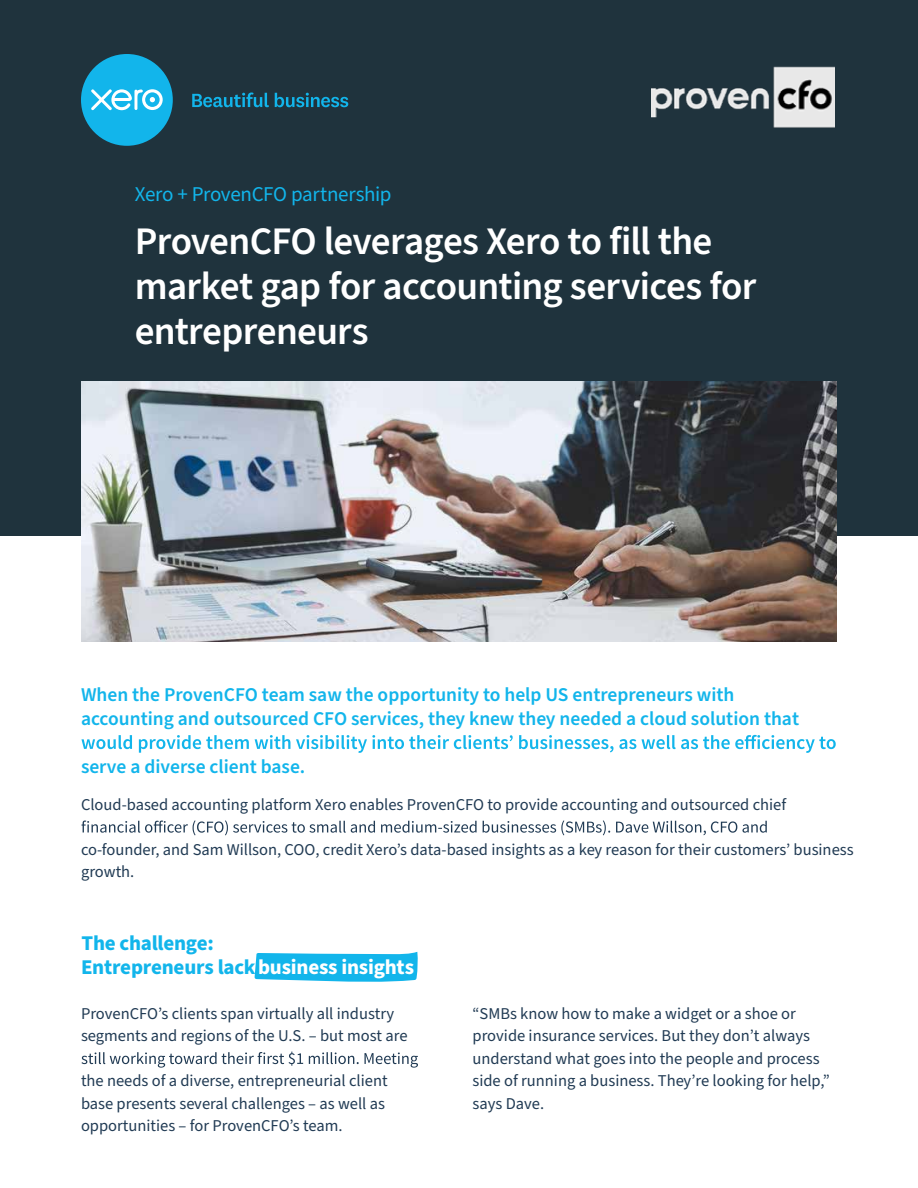
<style>
.page{position:relative;width:918px;height:1188px;background:#fff}
.page>*{position:absolute;margin:0;border:0;box-sizing:border-box;transform-origin:0 0}
.t1{font:600 39px/45px "Source Sans Pro";letter-spacing:-.02em;color:#fff}
.t2{font:700 21px "Source Sans Pro";letter-spacing:-.01em;color:#12b5eb}
.t3{font:21px "Source Sans Pro";letter-spacing:-.015em;color:#12b5eb}
.t4{font:600 19.5px/24px "Source Sans Pro";color:#12b5eb}
.t5{font:16.5px/22.5px "Source Sans Pro";color:#213b54}
.s1{color:#fff}
</style>
<div class="page">
<svg style="left:255px;top:952px;width:163px;height:30px;background:#2abced"></svg>
<div style="left:0;top:0;width:918px;height:535px;background:#1f333d"></div>
<svg style="left:81px;top:54px;width:92px;height:92px"></svg>
<svg style="left:192px;top:93px;width:77px;height:14px"></svg>
<svg style="left:275px;top:93px;width:73px;height:14px"></svg>
<img style="left:81px;top:382px;width:756px;height:260px">
<svg style="left:81px;top:735px;width:755px;height:18px"></svg>
<svg style="left:81px;top:820px;width:686px;height:15px"></svg>
<svg style="left:81px;top:1052px;width:337px;height:16px"></svg>
<img style="left:652px;top:66px;width:183px;height:62px">
<p class="t3" style="left:135px;top:180px;width:258px">Xero + ProvenCFO partnership</p>
<h1 class="t1" style="left:135px;top:220px;width:623px">ProvenCFO leverages Xero to fill the market gap for accounting services for entrepreneurs</h1>
<p class="t4" style="left:81px;top:683px;width:720px">When the ProvenCFO team saw the opportunity to help US entrepreneurs with accounting and outsourced CFO services, they knew they needed a cloud solution that</p>
<p class="t4" style="left:81px;top:755px;width:226px">serve a diverse client base.</p>
<p class="t5" style="left:81px;top:794px;width:707px">Cloud-based accounting platform Xero enables ProvenCFO to provide accounting and outsourced chief</p>
<p class="t5" style="left:81px;top:839px;width:774px">co-founder, and Sam Willson, COO, credit Xero’s data-based insights as a key reason for their customers’ business growth.</p>
<p class="t2" style="left:82px;top:929px;width:134px">The challenge:</p>
<p class="t2" style="left:81px;top:953px;width:335px">Entrepreneurs lack<span class="s1">business insights</span></p>
<p class="t5" style="left:81px;top:1003px;width:328px">ProvenCFO’s clients span virtually all industry segments and regions of the U.S. – but most are</p>
<p class="t5" style="left:81px;top:1070px;width:308px">the needs of a diverse, entrepreneurial client base presents several challenges – as well as opportunities – for ProvenCFO’s team.</p>
<p class="t5" style="left:473px;top:1003px;width:359px">“SMBs know how to make a widget or a shoe or provide insurance services. But they don’t always understand what goes into the people and process side of running a business. They’re looking for help,” says Dave.</p>
</div>
